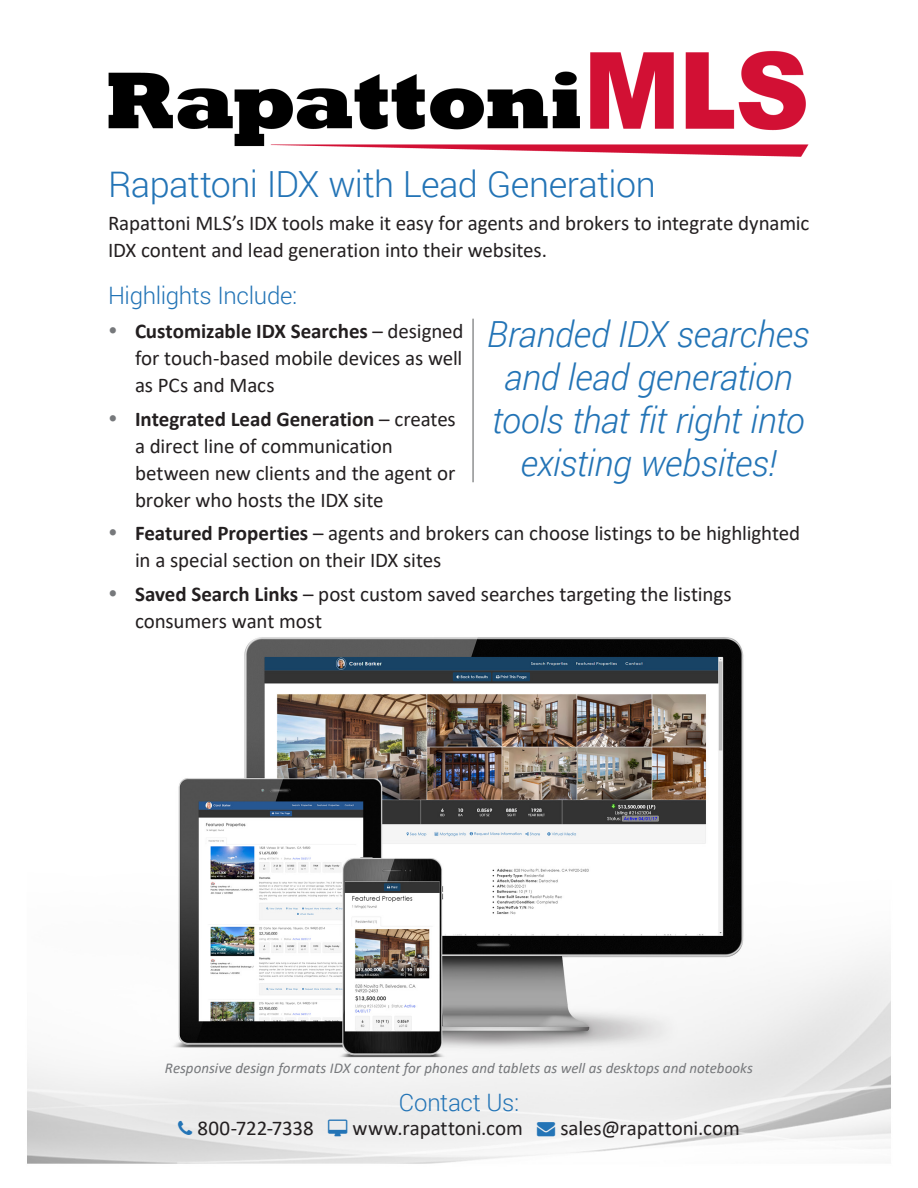
<style>
.page{position:relative;width:918px;height:1188px;background:#fff}
.page>*{position:absolute;margin:0;border:0;box-sizing:border-box;transform-origin:0 0}
.Body_Paragraph{font:italic 300 36px/43.2px "Roboto";letter-spacing:-.01em;color:#2374b6;text-align:center}
.Body_Paragraph-2{font:300 36px "Roboto";letter-spacing:-.015em;color:#2374b6}
.Body_Paragraph-3{font:300 24px "Roboto";letter-spacing:-.015em;color:#2374b6}
.Body_Paragraph-4{font:21px/27px "Calibri";letter-spacing:-.005em;color:#231f20}
.Body_Paragraph-5{font:italic 15px "Calibri";color:#76787b}
.s1{font-weight:700}
.s2{color:#2374b6}
</style>
<div class="page">
<img style="left:27px;top:637px;width:864px;height:527px">
<hr style="left:473px;top:319px;width:1px;height:163px;background:#57585a">
<img style="left:108px;top:51px;width:701px;height:106px">
<svg style="left:178px;top:1121px;width:14px;height:14px"></svg>
<svg style="left:328px;top:1119px;width:19px;height:17px"></svg>
<p class="Body_Paragraph-2" style="left:108px;top:159px;width:550px">Rapattoni IDX with Lead Generation</p>
<p class="Body_Paragraph-4" style="left:108px;top:209px;width:703px">Rapattoni MLS’s IDX tools make it easy for agents and brokers to integrate dynamic<br>IDX content and lead generation into their websites.</p>
<p class="Body_Paragraph-3" style="left:108px;top:279px;width:191px">Highlights Include:</p>
<p class="Body_Paragraph-4" style="left:135px;top:317px;width:330px;text-align:justify"><span class="s1">Customizable IDX Searches</span> – designed for touch-based mobile devices as well as PCs and Macs</p>
<p class="Body_Paragraph-4" style="left:135px;top:405px;width:322px"><span class="s1">Integrated Lead Generation</span> – creates a direct line of communication between new clients and the agent or broker who hosts the IDX site</p>
<p class="Body_Paragraph-4" style="left:135px;top:519px;width:667px"><span class="s1">Featured Properties</span> – agents and brokers can choose listings to be highlighted in a special section on their IDX sites</p>
<p class="Body_Paragraph-4" style="left:135px;top:580px;width:598px"><span class="s1">Saved Search Links</span> – post custom saved searches targeting the listings consumers want most</p>
<p class="Body_Paragraph" style="left:487px;top:311px;width:324px">Branded IDX searches and lead generation tools that fit right into existing websites!</p>
<p class="Body_Paragraph-5" style="left:165px;top:1058px;width:590px">Responsive design formats IDX content for phones and tablets as well as desktops and notebooks</p>
<p class="Body_Paragraph-3" style="left:399px;top:1086px;width:122px">Contact Us:</p>
<p class="Body_Paragraph-4" style="left:198px;top:1114px;width:118px">800-722-7338</p>
<p class="Body_Paragraph-4" style="left:353px;top:1114px;width:389px">www.rapattoni.com <span class="s2">→</span> sales@rapattoni.com</p>
</div>
